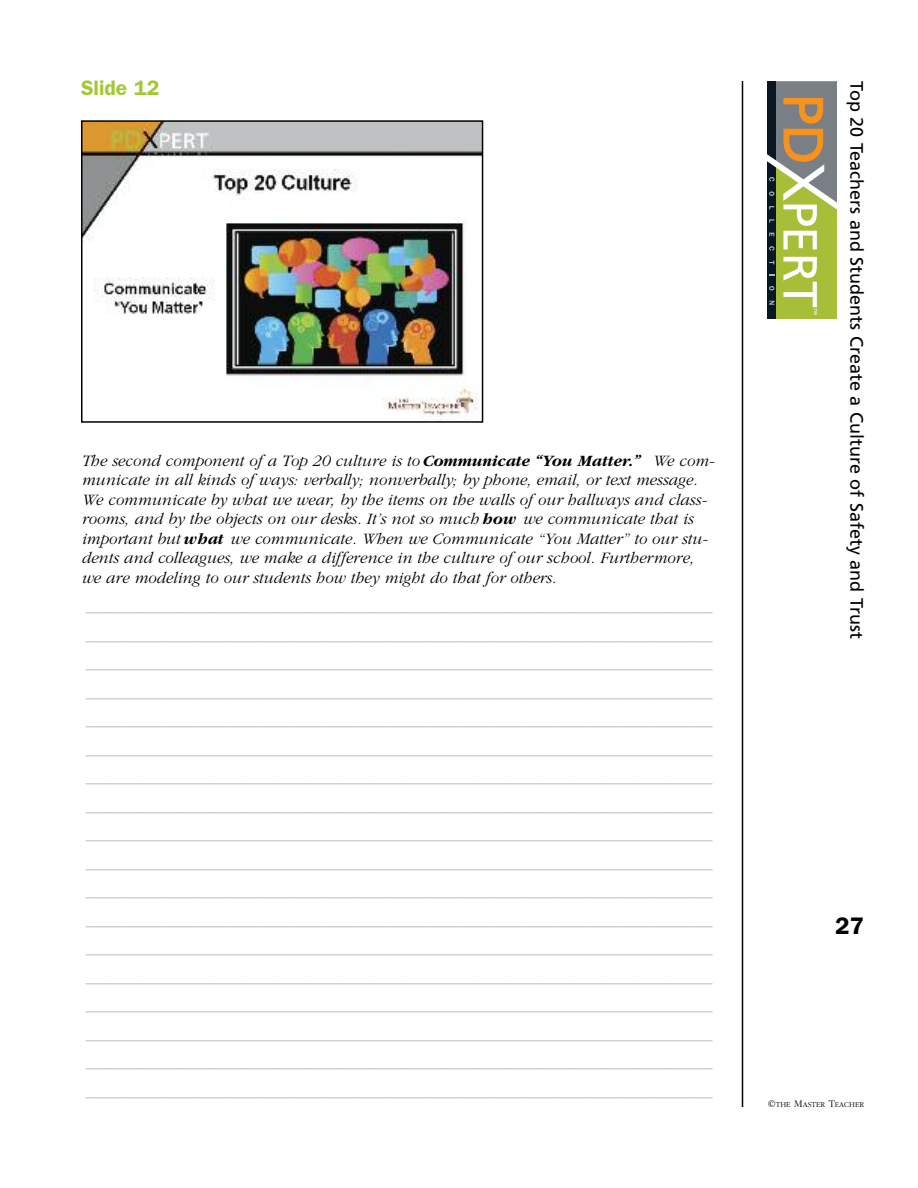
<style>
.page{position:relative;width:918px;height:1188px;background:#fff}
.page>*{position:absolute;margin:0;border:0;box-sizing:border-box;transform-origin:0 0}
.t1{font:600 24px "Franklin Gothic";color:#000}
.t2{font:600 21px "Franklin Gothic";color:#a4c835}
.t3{font:18px "Frutiger";color:#000}
.t4{font:300 16.5px/28.5px "Garamond";color:#b3b3b3;text-align:justify}
.t5{font:italic 300 16.5px/19.5px "Garamond";color:#000}
.t6{font:300 7.8px "Garamond";color:#000}
.s1{font-weight:700}
.s2{font-size:10.5px}
</style>
<div class="page">
<hr style="left:742px;top:81px;width:1px;height:1026px;background:#000">
<svg style="left:767px;top:81px;width:70px;height:238px;background:#959b62"></svg>
<img style="left:84px;top:123px;width:396px;height:297px">
<div style="left:81px;top:120px;width:402px;height:303px;border:2px solid #000"></div>
<p class="t2" style="left:81px;top:81px;width:80px">Slide 12</p>
<p class="t5" style="left:81px;top:450px;width:635px">The second component of a Top 20 culture is to <span class="s1">Communicate “You Matter.”</span> We com&shy;municate in all kinds of ways: verbally; nonverbally; by phone, email, or text message.<br>We communicate by what we wear, by the items on the walls of our hallways and class&shy;rooms, and by the objects on our desks. It’s not so much <span class="s1">how</span> we communicate that is important but <span class="s1">what</span> we communicate. When we Communicate “You Matter” to our stu&shy;dents and colleagues, we make a difference in the culture of our school. Furthermore, we are modeling to our students how they might do that for others.</p>
<p class="t4" style="left:86px;top:591px;width:629px">____________________________________________________________________________ ____________________________________________________________________________ ____________________________________________________________________________ ____________________________________________________________________________ ____________________________________________________________________________ ____________________________________________________________________________ ____________________________________________________________________________ ____________________________________________________________________________ ____________________________________________________________________________ ____________________________________________________________________________ ____________________________________________________________________________ ____________________________________________________________________________ ____________________________________________________________________________ ____________________________________________________________________________ ____________________________________________________________________________ ____________________________________________________________________________ ____________________________________________________________________________ ____________________________________________________________________________</p>
<p class="t3" style="left:864px;top:81px;width:559px;rotate:90deg">Top 20 Teachers and Students Create a Culture of Safety and Trust</p>
<p class="t1" style="left:835px;top:918px;width:30px">27</p>
<p class="t6" style="left:768px;top:1100px;width:98px"><span class="s2">©</span>THE <span class="s2">M</span>ASTER <span class="s2">T</span>EACHER</p>
</div>
